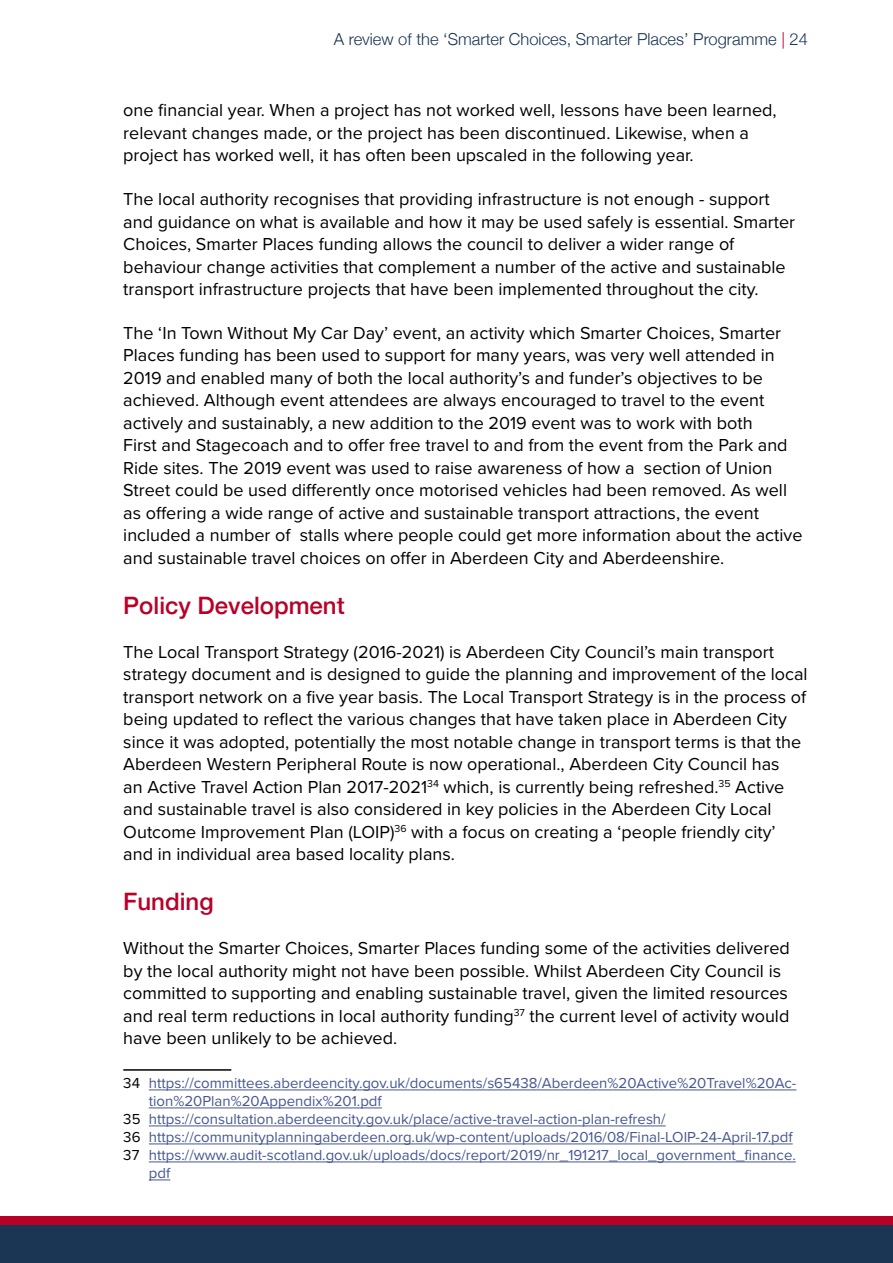
<style>
.page{position:relative;width:893px;height:1263px;background:#fff}
.page>*{position:absolute;margin:0;border:0;box-sizing:border-box;transform-origin:0 0}
.body_text{font:500 24px "Helvetica Neue";color:#b90027}
.body_text-2{font:18px/22.5px "Proxima Nova";color:#000}
.t1{font:300 16.5px "Helvetica Neue";color:#1a3654}
.footnotes{font:15px/18px "Proxima Nova";color:#465792}
.s1{color:#b90027}
.s2{color:#000}
</style>
<div class="page">
<div style="left:0;top:1225px;width:893px;height:38px;background:#1a3654"></div>
<div style="left:0;top:1216px;width:893px;height:9px;background:#b90027"></div>
<hr style="left:123px;top:1069px;width:108px;height:2px;background:#000">
<hr style="left:149px;top:1090px;width:647px;height:1px;background:#465792">
<hr style="left:149px;top:1108px;width:233px;height:1px;background:#465792">
<hr style="left:149px;top:1126px;width:517px;height:1px;background:#465792">
<hr style="left:149px;top:1144px;width:644px;height:1px;background:#465792">
<hr style="left:149px;top:1162px;width:647px;height:1px;background:#465792">
<svg style="left:149px;top:1180px;width:21px;height:1px"></svg>
<p class="t1" style="left:334px;top:25px;width:476px">A review of the ‘Smarter Choices, Smarter Places’ Programme <span class="s1">|</span> 24</p>
<p class="body_text-2" style="left:123px;top:98px;width:655px">one financial year. When a project has not worked well, lessons have been learned, relevant changes made, or the project has been discontinued. Likewise, when a project has worked well, it has often been upscaled in the following year.</p>
<p class="body_text-2" style="left:123px;top:187px;width:673px">The local authority recognises that providing infrastructure is not enough - support and guidance on what is available and how it may be used safely is essential. Smarter Choices, Smarter Places funding allows the council to deliver a wider range of behaviour change activities that complement a number of the active and sustainable transport infrastructure projects that have been implemented throughout the city.</p>
<p class="body_text-2" style="left:123px;top:321px;width:681px">The ‘In Town Without My Car Day’ event, an activity which Smarter Choices, Smarter Places funding has been used to support for many years, was very well attended in 2019 and enabled many of both the local authority’s and funder’s objectives to be achieved. Although event attendees are always encouraged to travel to the event actively and sustainably, a new addition to the 2019 event was to work with both<br>First and Stagecoach and to offer free travel to and from the event from the Park and Ride sites. The 2019 event was used to raise awareness of how a section of Union Street could be used differently once motorised vehicles had been removed. As well as offering a wide range of active and sustainable transport attractions, the event included a number of stalls where people could get more information about the active and sustainable travel choices on offer in Aberdeen City and Aberdeenshire.</p>
<p class="body_text" style="left:123px;top:586px;width:223px">Policy Development</p>
<p class="body_text-2" style="left:123px;top:640px;width:686px">The Local Transport Strategy (2016-2021) is Aberdeen City Council’s main transport strategy document and is designed to guide the planning and improvement of the local transport network on a five year basis. The Local Transport Strategy is in the process of being updated to reflect the various changes that have taken place in Aberdeen City since it was adopted, potentially the most notable change in transport terms is that the Aberdeen Western Peripheral Route is now operational., Aberdeen City Council has<br>an Active Travel Action Plan 2017-2021<sup>34</sup> which, is currently being refreshed.<sup>35</sup> Active and sustainable travel is also considered in key policies in the Aberdeen City Local Outcome Improvement Plan (LOIP)<sup>36</sup> with a focus on creating a ‘people friendly city’ and in individual area based locality plans.</p>
<p class="body_text" style="left:123px;top:882px;width:92px">Funding</p>
<p class="body_text-2" style="left:123px;top:936px;width:668px">Without the Smarter Choices, Smarter Places funding some of the activities delivered by the local authority might not have been possible. Whilst Aberdeen City Council is committed to supporting and enabling sustainable travel, given the limited resources and real term reductions in local authority funding<sup>37</sup> the current level of activity would have been unlikely to be achieved.</p>
<p class="footnotes" style="left:149px;top:1073px;width:649px;text-indent:-26px"><span class="s2">34</span> https://committees.aberdeencity.gov.uk/documents/s65438/Aberdeen%20Active%20Travel%20Ac&shy;tion%20Plan%20Appendix%201.pdf</p>
<p class="footnotes" style="left:123px;top:1109px;width:544px"><span class="s2">35</span> https://consultation.aberdeencity.gov.uk/place/active-travel-action-plan-refresh/</p>
<p class="footnotes" style="left:123px;top:1127px;width:671px"><span class="s2">36</span> https://communityplanningaberdeen.org.uk/wp-content/uploads/2016/08/Final-LOIP-24-April-17.pdf</p>
<p class="footnotes" style="left:149px;top:1145px;width:648px;text-indent:-26px"><span class="s2">37</span> https://www.audit-scotland.gov.uk/uploads/docs/report/2019/nr_191217_local_government_finance. pdf</p>
</div>
